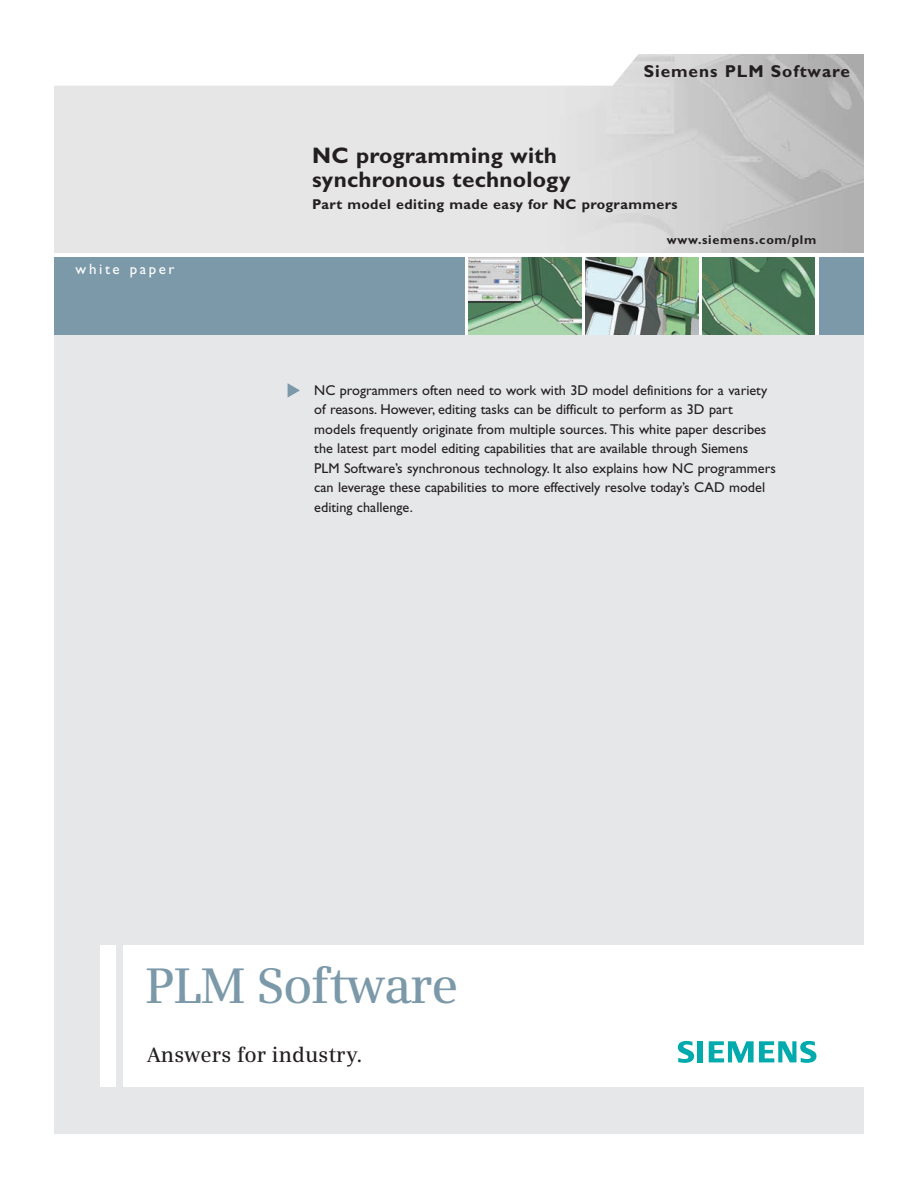
<style>
.page{position:relative;width:918px;height:1188px;background:#fff}
.page>*{position:absolute;margin:0;border:0;box-sizing:border-box;transform-origin:0 0}
.t1{font:600 49.95px "Siemens Serif";letter-spacing:-.03em;color:#7b99a9}
.t2{font:700 22.5px/24px "Gill Sans Std";letter-spacing:.01em;color:#231f20}
.t3{font:600 20.85px "Siemens Serif";letter-spacing:.005em;color:#231f20}
.t4{font:700 17.25px "Gill Sans Std";letter-spacing:.055em;color:#231f20}
.t5{font:15px "Gill Sans Std";letter-spacing:.175em;color:#fff}
.t6{font:14.25px/19.5px "Gill Sans Std";color:#231f20}
.t7{font:700 14.25px "Gill Sans Std";letter-spacing:.03em;color:#231f20}
.t8{font:700 12.75px "Gill Sans Std";letter-spacing:.055em;color:#231f20}
</style>
<div class="page">
<div style="left:54px;top:334px;width:810px;height:800px;background:#e6e7e9"></div>
<div style="left:54px;top:257px;width:410px;height:78px;background:#7b99a9"></div>
<div style="left:819px;top:257px;width:45px;height:78px;background:#7b99a9"></div>
<img style="left:702px;top:257px;width:113px;height:78px">
<img style="left:586px;top:257px;width:112px;height:78px">
<img style="left:469px;top:257px;width:112px;height:78px">
<svg style="left:288px;top:383px;width:12px;height:15px"></svg>
<div style="left:124px;top:945px;width:794px;height:142px;background:#fff"></div>
<div style="left:100px;top:945px;width:16px;height:142px;background:#fff"></div>
<svg style="left:678px;top:1041px;width:16px;height:22px"></svg>
<div style="left:697px;top:1041px;width:6px;height:21px;background:#00aaad"></div>
<svg style="left:709px;top:1041px;width:107px;height:22px"></svg>
<p class="t4" style="left:644px;top:64px;width:208px">Siemens PLM Software</p>
<h2 class="t2" style="left:312px;top:146px;width:260px">NC programming with synchronous technology</h2>
<p class="t7" style="left:312px;top:199px;width:367px">Part model editing made easy for NC programmers</p>
<p class="t5" style="left:76px;top:263px;width:100px">white paper</p>
<p class="t8" style="left:667px;top:235px;width:151px">www.siemens.com/plm</p>
<p class="t6" style="left:314px;top:382px;width:463px">NC programmers often need to work with 3D model definitions for a variety of reasons. However, editing tasks can be difficult to perform as 3D part models frequently originate from multiple sources. This white paper describes the latest part model editing capabilities that are available through Siemens PLM Software’s synchronous technology. It also explains how NC programmers can leverage these capabilities to more effectively resolve today’s CAD model editing challenge.</p>
<h1 class="t1" style="left:145px;top:957px;width:315px">PLM Software</h1>
<h3 class="t3" style="left:147px;top:1043px;width:217px">Answers for industry.</h3>
</div>
